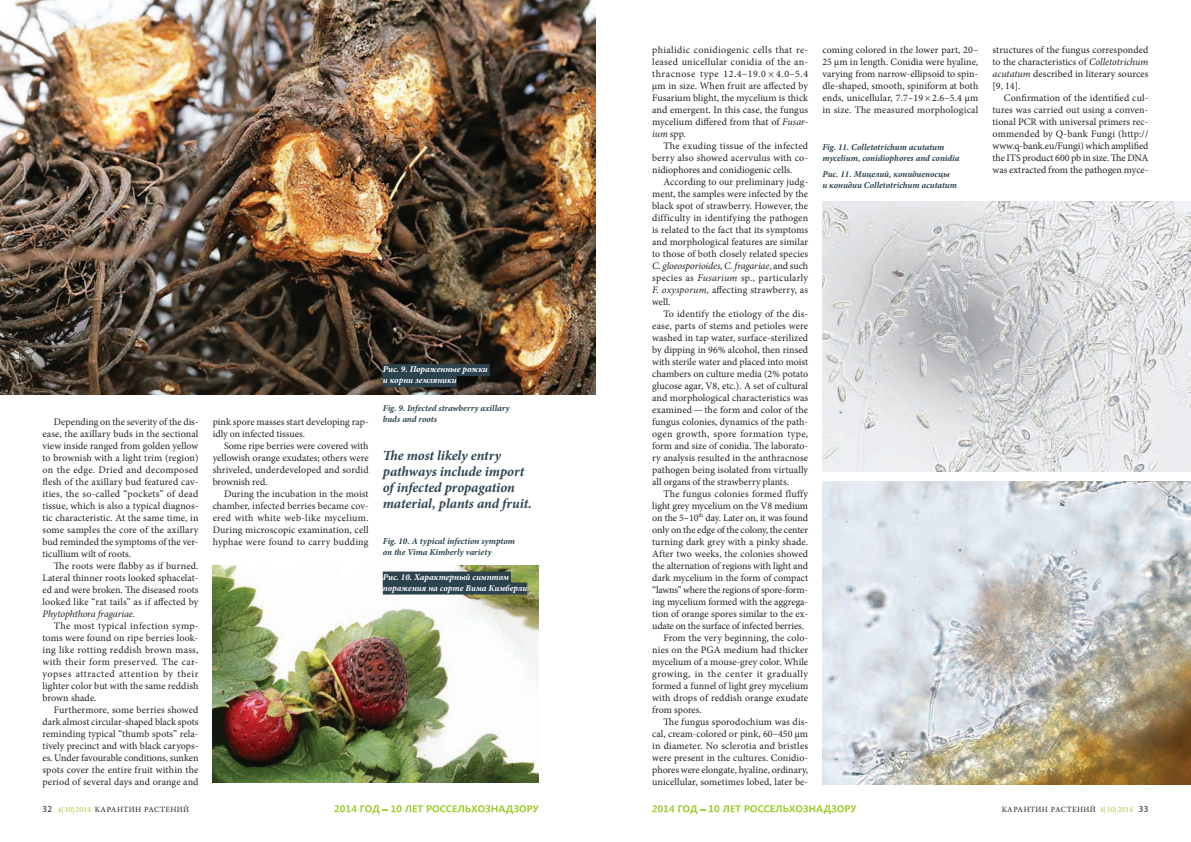
<style>
.page{position:relative;width:1191px;height:842px;background:#fff}
.page>*{position:absolute;margin:0;border:0;box-sizing:border-box;transform-origin:0 0}
.t1{font:italic 700 14px/16px "Minion Pro";letter-spacing:-.005em;color:#2c424c}
.t2{font:10px/12px "Minion Pro";letter-spacing:.005em;color:#231f20;text-align:justify}
.t3{font:10px "Minion Pro";letter-spacing:-.02em;color:#231f20}
.t4{font:10px "Minion Pro";letter-spacing:-.015em;color:#231f20}
.t5{font:10px "Minion Pro";letter-spacing:.045em;color:#231f20}
.t6{font:italic 10px "Minion Pro";letter-spacing:-.01em;color:#231f20}
.t7{font:italic 700 9px/11px "Minion Pro";letter-spacing:-.005em;color:#2c424c}
.t8{font:italic 700 9px/11px "Minion Pro";color:#fff}
.t9{font:8px "Minion Pro";letter-spacing:.05em;color:#231f20}
.s1{font-style:italic}
.s2{font-family:"Myriad Pro";font-size:9px}
.s3{color:#a6ce39}
</style>
<div class="page">
<svg style="left:334px;top:805px;width:205px;height:9px"></svg>
<svg style="left:652px;top:805px;width:204px;height:9px"></svg>
<img style="left:0;top:0;width:595px;height:394px">
<img style="left:213px;top:566px;width:326px;height:217px">
<img style="left:822px;top:482px;width:369px;height:302px">
<img style="left:822px;top:201px;width:369px;height:271px">
<div style="left:383px;top:364px;width:107px;height:12px;background:#2c424c"></div>
<div style="left:383px;top:375px;width:73px;height:12px;background:#2c424c"></div>
<div style="left:383px;top:571px;width:128px;height:12px;background:#2c424c"></div>
<div style="left:383px;top:582px;width:144px;height:12px;background:#2c424c"></div>
<p class="t2" style="left:43px;top:416px;width:157px;text-indent:11px">Depending on the severity of the dis&shy;ease, the axillary buds in the sectional view inside ranged from golden yellow to brownish with a light trim (region) on the edge. Dried and decomposed flesh of the axillary bud featured cav&shy;ities, the so-called “pockets” of dead tissue, which is also a typical diagnos&shy;tic characteristic<span class="s1">.</span> At the same time, in some samples the core of the axillary bud reminded the symptoms of the ver&shy;ticullium wilt of roots.</p>
<p class="t2" style="left:43px;top:560px;width:157px;text-indent:11px">The roots were flabby as if burned.<br>Lateral thinner roots looked sphacelat&shy;ed and were broken. The diseased roots looked like “rat tails” as if affected by</p>
<p class="t6" style="left:43px;top:607px;width:94px">Phytophthora fragariae.</p>
<p class="t2" style="left:43px;top:620px;width:157px;text-indent:11px">The most typical infection symp&shy;toms were found on ripe berries look&shy;ing like rotting reddish brown mass, with their form preserved. The car&shy;yopses attracted attention by their lighter color but with the same reddish brown shade.</p>
<p class="t2" style="left:43px;top:704px;width:157px;text-indent:11px">Furthermore, some berries showed dark almost circular-shaped black spots reminding typical “thumb spots” rela&shy;tively precinct and with black caryops&shy;es. Under favourable conditions, sunken spots cover the entire fruit within the period of several days and orange and</p>
<p class="t2" style="left:213px;top:416px;width:157px">pink spore masses start developing rap&shy;idly on infected tissues.</p>
<p class="t2" style="left:213px;top:440px;width:157px;text-indent:11px">Some ripe berries were covered with yellowish orange exudates; others were shriveled, underdeveloped and sordid brownish red.</p>
<p class="t2" style="left:213px;top:488px;width:157px;text-indent:11px">During the incubation in the moist chamber, infected berries became cov&shy;ered with white web-like mycelium.<br>During microscopic examination, cell hyphae were found to carry budding</p>
<p class="t8" style="left:383px;top:363px;width:107px">Рис. 9. Пораженные рожки и корни земляники</p>
<p class="t7" style="left:383px;top:403px;width:128px">Fig. 9. Infected strawberry axillary buds and roots</p>
<h1 class="t1" style="left:383px;top:447px;width:151px">The most likely entry pathways include import of infected propagation material, plants and fruit.</h1>
<p class="t7" style="left:383px;top:535px;width:134px">Fig. 10. A typical infection symptom on the Vima Kimberly variety</p>
<p class="t8" style="left:383px;top:571px;width:146px">Рис. 10. Характерный симптом поражения на сорте Вима Кимберли</p>
<p class="t2" style="left:652px;top:43px;width:157px">phialidic conidiogenic cells that re&shy;leased unicellular conidia of the an&shy;thracnose type 12.4–19.0 × 4.0–5.4 μm in size. When fruit are affected by Fusarium blight, the mycelium is thick and emergent. In this case, the fungus mycelium differed from that of <span class="s1">Fusar&shy;ium</span> spp.</p>
<p class="t2" style="left:652px;top:139px;width:157px;text-indent:11px">The exuding tissue of the infected berry also showed acervulus with co&shy;nidiophores and conidiogenic cells.</p>
<p class="t2" style="left:652px;top:175px;width:157px;text-indent:11px">According to our preliminary judg&shy;ment, the samples were infected by the black spot of strawberry. However, the difficulty in identifying the pathogen is related to the fact that its symptoms and morphological features are similar to those of both closely related species <span class="s1">C. gloeosporioides</span>, <span class="s1">С. fragariae</span>, and such species as <span class="s1">Fusarium</span> sp., particularly <span class="s1">F. oxysporum,</span> affecting strawberry, as well.</p>
<p class="t2" style="left:652px;top:307px;width:157px;text-indent:11px">To identify the etiology of the dis&shy;ease, parts of stems and petioles were washed in tap water, surface-sterilized by dipping in 96% alcohol, then rinsed with sterile water and placed into moist chambers on culture media (2% potato glucose agar, V8, etc.). A set of cultural and morphological characteristics was examined—the form and color of the fungus colonies, dynamics of the path&shy;ogen growth, spore formation type, form and size of conidia. The laborato&shy;ry analysis resulted in the anthracnose pathogen being isolated from virtually all organs of the strawberry plants.</p>
<p class="t2" style="left:663px;top:487px;width:146px">The fungus colonies formed fluffy</p>
<p class="t2" style="left:652px;top:499px;width:157px">light grey mycelium on the V8 medium</p>
<p class="t2" style="left:652px;top:511px;width:157px">on the 5–10<sup>th</sup> day. Later on, it was found</p>
<p class="t4" style="left:652px;top:523px;width:157px">only on the edge of the colony, the center</p>
<p class="t2" style="left:652px;top:535px;width:157px">turning dark grey with a pinky shade.</p>
<p class="t2" style="left:652px;top:547px;width:157px">After two weeks, the colonies showed</p>
<p class="t2" style="left:652px;top:559px;width:157px">the alternation of regions with light and</p>
<p class="t2" style="left:652px;top:571px;width:157px">dark mycelium in the form of compact</p>
<p class="t3" style="left:652px;top:583px;width:157px">“lawns” where the regions of spore-form-</p>
<p class="t2" style="left:652px;top:595px;width:157px">ing mycelium formed with the aggrega-</p>
<p class="t2" style="left:652px;top:607px;width:157px">tion of orange spores similar to the ex-</p>
<p class="t2" style="left:652px;top:619px;width:153px">udate on the surface of infected berries.</p>
<p class="t2" style="left:663px;top:631px;width:146px">From the very beginning, the colo-</p>
<p class="t2" style="left:652px;top:643px;width:157px">nies on the PGA medium had thicker</p>
<p class="t2" style="left:652px;top:655px;width:157px">mycelium of a mouse-grey color. While</p>
<p class="t5" style="left:652px;top:667px;width:157px">growing, in the center it gradually</p>
<p class="t2" style="left:652px;top:679px;width:157px">formed a funnel of light grey mycelium</p>
<p class="t2" style="left:652px;top:691px;width:157px">with drops of reddish orange exudate</p>
<p class="t2" style="left:652px;top:703px;width:51px">from spores.</p>
<p class="t2" style="left:663px;top:715px;width:146px">The fungus sporodochium was dis-</p>
<p class="t2" style="left:652px;top:727px;width:157px">cal, cream-colored or pink, 60–450 μm</p>
<p class="t2" style="left:652px;top:739px;width:157px">in diameter. No sclerotia and bristles</p>
<p class="t2" style="left:652px;top:751px;width:157px">were present in the cultures. Conidio-</p>
<p class="t2" style="left:652px;top:763px;width:157px">phores were elongate, hyaline, ordinary,</p>
<p class="t2" style="left:652px;top:775px;width:157px">unicellular, sometimes lobed, later be-</p>
<p class="t2" style="left:822px;top:43px;width:157px">coming colored in the lower part, 20– 25 μm in length. Conidia were hyaline, varying from narrow-ellipsoid to spin&shy;dle-shaped, smooth, spiniform at both ends, unicellular, 7.7–19 × 2.6–5.4 μm in size. The measured morphological</p>
<p class="t7" style="left:822px;top:141px;width:139px">Fig. 11. Colletotrichum acutatum mycelium, conidiophores and conidia</p>
<p class="t7" style="left:822px;top:169px;width:136px">Рис. 11. Мицелий, конидиеносцы<br>и конидии Colletotrichum acutatum</p>
<p class="t2" style="left:992px;top:43px;width:157px">structures of the fungus corresponded to the characteristics of <span class="s1">Colletotrichum acutatum</span> described in literary sources [9, 14].</p>
<p class="t2" style="left:992px;top:91px;width:157px;text-indent:11px">Confirmation of the identified cul&shy;tures was carried out using a conven&shy;tional PCR with universal primers rec&shy;ommended by Q-bank Fungi (http:// www.q-bank.eu/Fungi) which amplified the ITS product 600 pb in size. The DNA was extracted from the pathogen myce-</p>
<p class="t9" style="left:43px;top:804px;width:148px"><span class="s2">32</span> <span class="s3">4|10|2014</span> КАРАНТИН РАСТЕНИЙ</p>
<p class="t9" style="left:1001px;top:804px;width:148px">КАРАНТИН РАСТЕНИЙ <span class="s3">4|10|2014</span> <span class="s2">33</span></p>
</div>
